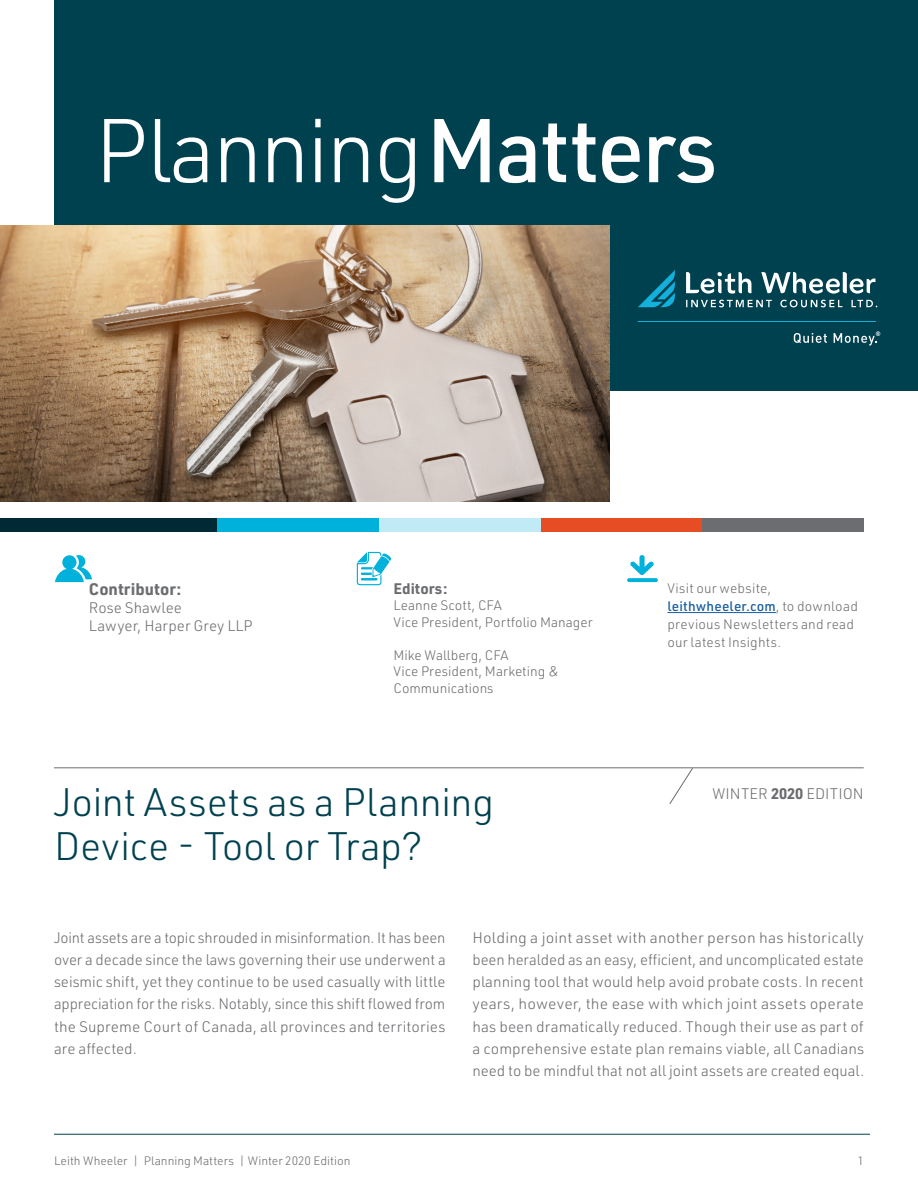
<style>
.page{position:relative;width:918px;height:1188px;background:#fff}
.page>*{position:absolute;margin:0;border:0;box-sizing:border-box;transform-origin:0 0}
.t1{font:300 88.5px "URWDIN";letter-spacing:-.03em;color:#fff}
.New_Justified{font:300 39px/43.5px "URWDIN";letter-spacing:-.01em;color:#004150}
.t2{font:700 16.5px "URWDIN";color:#6c6d70}
.New_Justified-2{font:300 15px/22.2px "URWDIN";color:#6c6d70;text-align:justify}
.t3{font:700 15px "URWDIN";color:#6c6d70}
.t4{font:300 13.5px/18px "URWDIN";letter-spacing:.005em;color:#6c6d70}
.t5{font:300 12px "URWDIN";color:#6c6d70}
.s1{font-weight:500}
.s2{font-weight:500;color:#175d9e}
.s3{font-weight:700}
</style>
<div class="page">
<div style="left:54px;top:0;width:864px;height:391px;background:#004150"></div>
<img style="left:0;top:225px;width:609px;height:276px">
<hr style="left:54px;top:767px;width:810px;height:1px;background:#6c6d70">
<svg style="left:669px;top:767px;width:25px;height:37px"></svg>
<svg style="left:638px;top:270px;width:37px;height:38px"></svg>
<svg style="left:794px;top:333px;width:33px;height:10px"></svg>
<hr style="left:638px;top:321px;width:237px;height:1px;background:#13b0db">
<svg style="left:686px;top:272px;width:189px;height:22px"></svg>
<svg style="left:686px;top:300px;width:191px;height:7px"></svg>
<svg style="left:834px;top:331px;width:46px;height:15px"></svg>
<hr style="left:54px;top:1134px;width:816px;height:1px;background:#004150">
<hr style="left:667px;top:612px;width:109px;height:1px;background:#175d9e">
<svg style="left:627px;top:555px;width:31px;height:27px"></svg>
<svg style="left:357px;top:552px;width:35px;height:33px"></svg>
<svg style="left:55px;top:555px;width:37px;height:27px"></svg>
<div style="left:0;top:519px;width:217px;height:13px;background:#002936"></div>
<div style="left:217px;top:519px;width:162px;height:13px;background:#00b1dc"></div>
<div style="left:379px;top:519px;width:162px;height:13px;background:#c0ebf6"></div>
<div style="left:541px;top:519px;width:162px;height:13px;background:#e64d25"></div>
<div style="left:703px;top:519px;width:161px;height:13px;background:#6c6d70"></div>
<p class="t1" style="left:94px;top:93px;width:625px">Planning<span class="s1">Matters</span></p>
<p class="t2" style="left:89px;top:578px;width:94px">Contributor:</p>
<p class="New_Justified-2" style="left:89px;top:596px;width:95px">Rose Shawlee</p>
<p class="New_Justified-2" style="left:89px;top:614px;width:165px">Lawyer, Harper Grey LLP</p>
<p class="t3" style="left:393px;top:578px;width:55px">Editors:</p>
<p class="t4" style="left:393px;top:596px;width:110px">Leanne Scott, CFA</p>
<p class="t4" style="left:393px;top:613px;width:201px">Vice President, Portfolio Manager</p>
<p class="t4" style="left:393px;top:646px;width:117px">Mike Wallberg, CFA</p>
<p class="t4" style="left:393px;top:663px;width:167px;line-height:16.5px">Vice President, Marketing &amp;<br>Communications</p>
<p class="New_Justified" style="left:54px;top:780px;width:442px">Joint Assets as a Planning<br>Device - Tool or Trap?</p>
<p class="t4" style="left:667px;top:578px;width:105px">Visit our website,</p>
<p class="t4" style="left:667px;top:596px;width:192px"><span class="s2">leithwheeler.com</span>, to download previous Newsletters and read our latest Insights.</p>
<p class="New_Justified-2" style="left:712px;top:782px;width:153px">WINTER <span class="s3">2020</span> EDITION</p>
<p class="New_Justified-2" style="left:54px;top:926px;width:393px">Joint assets are a topic shrouded in misinformation. It has been over a decade since the laws governing their use underwent a seismic shift, yet they continue to be used casually with little appreciation for the risks. Notably, since this shift flowed from the Supreme Court of Canada, all provinces and territories are affected.</p>
<p class="New_Justified-2" style="left:472px;top:926px;width:393px">Holding a joint asset with another person has historically been heralded as an easy, efficient, and uncomplicated estate planning tool that would help avoid probate costs. In recent years, however, the ease with which joint assets operate has been dramatically reduced. Though their use as part of a comprehensive estate plan remains viable, all Canadians need to be mindful that not all joint assets are created equal.</p>
<p class="t5" style="left:54px;top:1153px;width:298px">Leith Wheeler | Planning Matters | Winter 2020 Edition</p>
<p class="t5" style="left:858px;top:1153px;width:8px">1</p>
</div>
